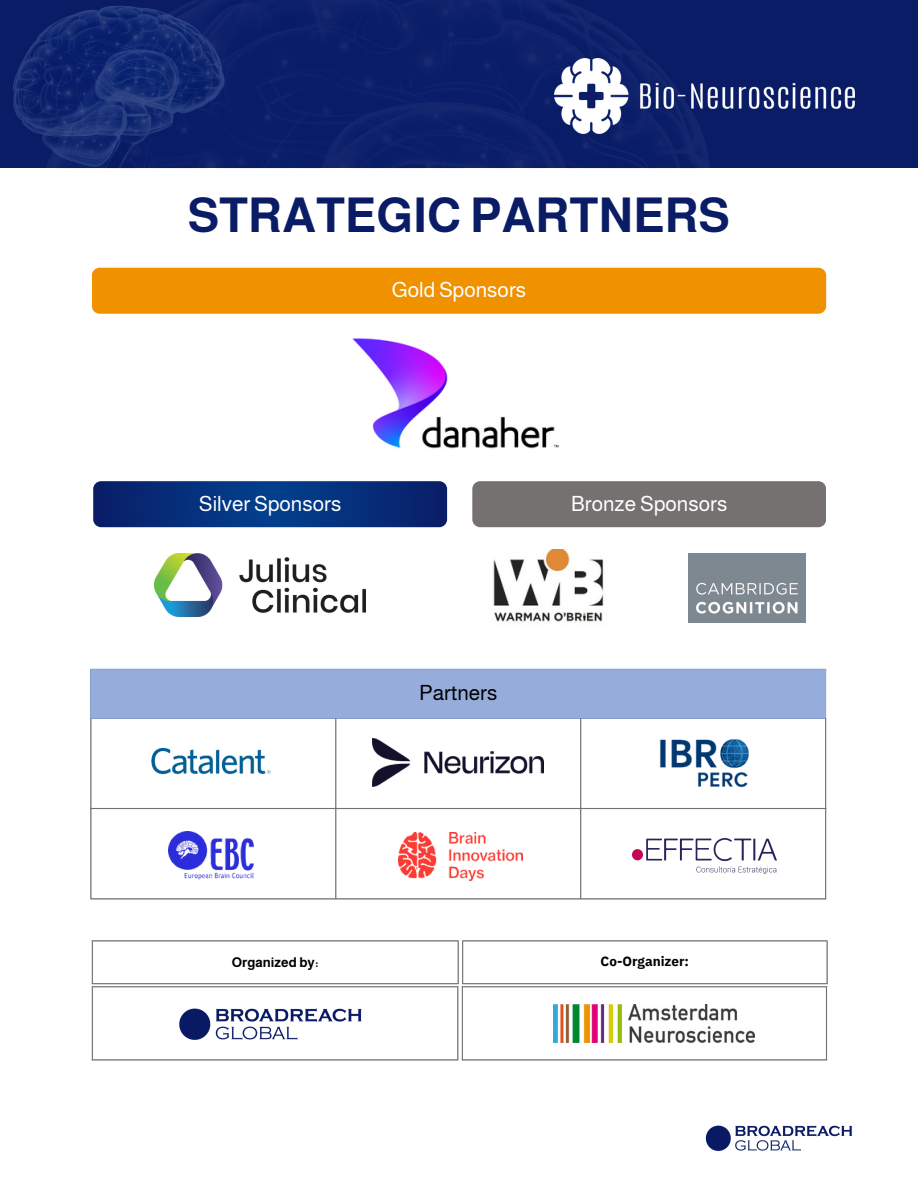
<style>
.page{position:relative;width:918px;height:1188px;background:#fff}
.page>*{position:absolute;margin:0;border:0;box-sizing:border-box;transform-origin:0 0}
.t1{font:700 48px "Almarai";color:#0a1c66}
.t2{font:21px "Almarai";color:#fff}
.t3{font:21px "Almarai";color:#000}
.t4{font:700 13.5px "IBM Plex Sans";color:#000}
.t5{font:700 13.5px "Almarai";color:#000}
</style>
<div class="page">
<div style="left:0;top:0;width:918px;height:168px;background:#0a1c66"></div>
<img style="left:60px;top:0;width:649px;height:169px">
<img style="left:555px;top:58px;width:299px;height:76px">
<img style="left:13px;top:0;width:247px;height:168px">
<img style="left:705px;top:1125px;width:148px;height:26px">
<div style="left:92px;top:268px;width:734px;height:46px;background:#f09100;border-radius:8px"></div>
<hr style="left:92px;top:942px;width:1px;height:41px;background:#767171">
<hr style="left:458px;top:942px;width:1px;height:41px;background:#767171">
<hr style="left:92px;top:940px;width:367px;height:2px;background:#767171">
<hr style="left:92px;top:983px;width:367px;height:1px;background:#767171">
<hr style="left:462px;top:942px;width:1px;height:41px;background:#767171">
<hr style="left:826px;top:942px;width:2px;height:41px;background:#767171">
<hr style="left:462px;top:940px;width:366px;height:2px;background:#767171">
<hr style="left:462px;top:983px;width:366px;height:1px;background:#767171">
<hr style="left:92px;top:987px;width:1px;height:72px;background:#767171">
<hr style="left:457px;top:987px;width:1px;height:72px;background:#767171">
<hr style="left:92px;top:986px;width:366px;height:1px;background:#767171">
<hr style="left:92px;top:1059px;width:366px;height:2px;background:#767171">
<hr style="left:462px;top:987px;width:1px;height:72px;background:#767171">
<hr style="left:826px;top:987px;width:1px;height:72px;background:#767171">
<hr style="left:462px;top:986px;width:365px;height:1px;background:#767171">
<hr style="left:462px;top:1059px;width:365px;height:2px;background:#767171">
<img style="left:179px;top:1008px;width:183px;height:32px">
<img style="left:154px;top:553px;width:212px;height:63px">
<img style="left:493px;top:549px;width:111px;height:73px">
<div style="left:91px;top:669px;width:735px;height:49px;background:#96addb"></div>
<hr style="left:90px;top:670px;width:2px;height:47px;background:#96addb">
<hr style="left:90px;top:669px;width:736px;height:1px;background:#96addb">
<hr style="left:90px;top:717px;width:736px;height:2px;background:#96addb">
<hr style="left:90px;top:719px;width:2px;height:179px;background:#767171">
<hr style="left:335px;top:719px;width:1px;height:179px;background:#767171">
<hr style="left:580px;top:719px;width:1px;height:179px;background:#767171">
<hr style="left:825px;top:719px;width:1px;height:179px;background:#767171">
<hr style="left:90px;top:808px;width:736px;height:1px;background:#767171">
<hr style="left:90px;top:898px;width:736px;height:2px;background:#767171">
<img style="left:398px;top:832px;width:125px;height:49px">
<img style="left:169px;top:831px;width:84px;height:49px">
<img style="left:633px;top:839px;width:144px;height:34px">
<img style="left:554px;top:1004px;width:200px;height:39px">
<svg style="left:93px;top:481px;width:354px;height:46px;background:#072f7b"></svg>
<div style="left:472px;top:481px;width:354px;height:46px;background:#767171;border-radius:8px"></div>
<img style="left:151px;top:747px;width:120px;height:28px">
<img style="left:373px;top:739px;width:171px;height:48px">
<img style="left:659px;top:739px;width:90px;height:49px">
<img style="left:688px;top:553px;width:117px;height:69px">
<img style="left:352px;top:338px;width:207px;height:111px">
<p class="t1" style="left:188px;top:189px;width:544px">STRATEGIC PARTNERS</p>
<p class="t2" style="left:392px;top:278px;width:136px">Gold Sponsors</p>
<h1 class="t2" style="left:199px;top:492px;width:144px">Silver Sponsors</h1>
<p class="t2" style="left:571px;top:492px;width:158px">Bronze Sponsors</p>
<p class="t3" style="left:419px;top:681px;width:80px">Partners</p>
<p class="t5" style="left:232px;top:955px;width:88px">Organized by:</p>
<p class="t4" style="left:601px;top:952px;width:90px">Co-Organizer:</p>
</div>
